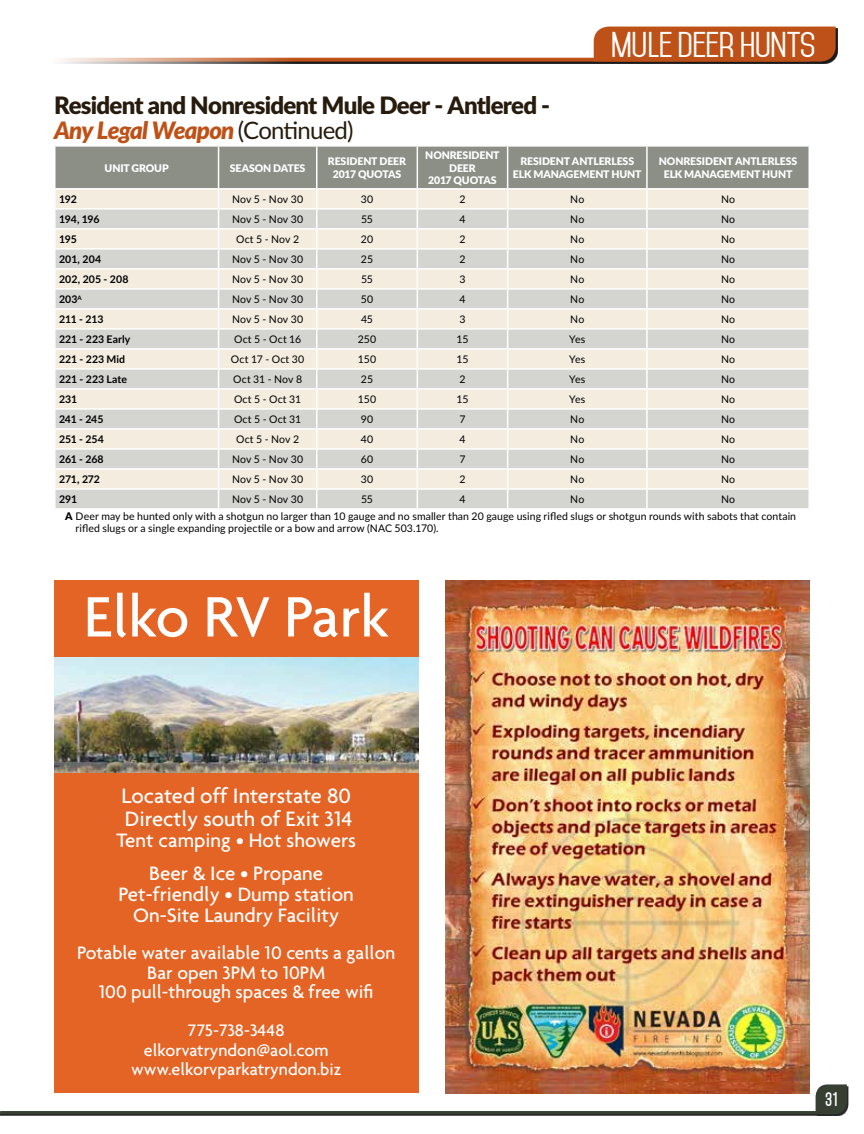
<style>
.page{position:relative;width:864px;height:1134px;background:#fff}
.page>*{position:absolute;margin:0;border:0;box-sizing:border-box;transform-origin:0 0}
.t1{font:500 61.5px "Agenda";color:#fff}
.t2{font:30.75px "Mohave";letter-spacing:-.03em;color:#fff;scale:1.15 1}
.t3{font:900 24px/25.5px "Lato";letter-spacing:-.03em;color:#261b0d}
.t4{font:500 22.5px/22.5px "Agenda";color:#fff}
.t5{font:500 21px/33.3px "Agenda";color:#fff;text-align:center}
.t6{font:500 19.5px/19.5px "Agenda";color:#fff;text-align:center}
.t7{font:500 18px/19.5px "Agenda";color:#fff;text-align:center}
.t8{font:700 16.95px "Mohave";color:#fff;scale:.95 1}
.t9{font:10.5px/17.1px "Lato";letter-spacing:.01em;color:#000}
.t10{font:900 10.5px/12.8px "Lato";letter-spacing:-.01em;color:#fff;text-align:center}
.t11{font:700 10.5px "Lato";color:#000}
.s1{font-style:italic;color:#be5117}
.s2{font-weight:400}
.s3{font-weight:900}
</style>
<div class="page">
<img style="left:446px;top:580px;width:364px;height:513px">
<div style="left:54px;top:580px;width:364px;height:514px;background:#e46425"></div>
<img style="left:54px;top:658px;width:364px;height:114px">
<svg style="left:55px;top:146px;width:754px;height:362px;background:#dbd9d1"></svg>
<hr style="left:508px;top:488px;width:139px;height:2px;background:#fff">
<hr style="left:647px;top:488px;width:163px;height:2px;background:#fff">
<hr style="left:0;top:1113px;width:819px;height:3px;background:#292829">
<hr style="left:0;top:1111px;width:818px;height:3px;background:#373e32">
<svg style="left:819px;top:1086px;width:30px;height:30px"></svg>
<svg style="left:816px;top:1084px;width:31px;height:30px"></svg>
<div style="left:0;top:29px;width:838px;height:35px;background:#000;opacity:.9"></div>
<div style="left:594px;top:27px;width:242px;height:35px;background:#be5117"></div>
<svg style="left:0;top:58px;width:810px;height:4px;background:#bf7148"></svg>
<h3 class="t3" style="left:54px;top:91px;width:498px">Resident and Nonresident Mule Deer - Antlered -<br><span class="s1">Any Legal Weapon</span> <span class="s2">(Continued)</span></h3>
<h2 class="t2" style="left:611px;top:26px;width:180px">MULE DEER HUNTS</h2>
<p class="t10" style="left:105px;top:161px;width:66px">UNIT GROUP</p>
<p class="t10" style="left:230px;top:161px;width:77px">SEASON DATES</p>
<p class="t10" style="left:328px;top:155px;width:80px">RESIDENT DEER<br>2017 QUOTAS</p>
<p class="t10" style="left:425px;top:148px;width:76px">NONRESIDENT<br>DEER<br>2017 QUOTAS</p>
<p class="t10" style="left:513px;top:155px;width:130px">RESIDENT ANTLERLESS<br>ELK MANAGEMENT HUNT</p>
<p class="t10" style="left:659px;top:155px;width:140px">NONRESIDENT ANTLERLESS<br>ELK MANAGEMENT HUNT</p>
<p class="t11" style="left:59px;top:192px;width:19px">192</p>
<p class="t9" style="left:232px;top:190px;width:73px">Nov 5 - Nov 30</p>
<p class="t9" style="left:361px;top:190px;width:14px">30</p>
<p class="t9" style="left:459px;top:190px;width:8px">2</p>
<p class="t9" style="left:570px;top:190px;width:16px">No</p>
<p class="t9" style="left:721px;top:190px;width:16px">No</p>
<p class="t11" style="left:59px;top:212px;width:42px">194, 196</p>
<p class="t9" style="left:232px;top:210px;width:73px">Nov 5 - Nov 30</p>
<p class="t9" style="left:361px;top:210px;width:13px">55</p>
<p class="t9" style="left:459px;top:210px;width:8px">4</p>
<p class="t9" style="left:570px;top:210px;width:16px">No</p>
<p class="t9" style="left:721px;top:210px;width:16px">No</p>
<p class="t11" style="left:59px;top:232px;width:19px">195</p>
<p class="t9" style="left:236px;top:230px;width:65px">Oct 5 - Nov 2</p>
<p class="t9" style="left:361px;top:230px;width:14px">20</p>
<p class="t9" style="left:459px;top:230px;width:8px">2</p>
<p class="t9" style="left:570px;top:230px;width:16px">No</p>
<p class="t9" style="left:721px;top:230px;width:16px">No</p>
<p class="t11" style="left:59px;top:252px;width:44px">201, 204</p>
<p class="t9" style="left:232px;top:250px;width:73px">Nov 5 - Nov 30</p>
<p class="t9" style="left:361px;top:250px;width:14px">25</p>
<p class="t9" style="left:459px;top:250px;width:8px">2</p>
<p class="t9" style="left:570px;top:250px;width:16px">No</p>
<p class="t9" style="left:721px;top:250px;width:16px">No</p>
<p class="t11" style="left:59px;top:272px;width:71px">202, 205 - 208</p>
<p class="t9" style="left:232px;top:270px;width:73px">Nov 5 - Nov 30</p>
<p class="t9" style="left:361px;top:270px;width:13px">55</p>
<p class="t9" style="left:459px;top:270px;width:8px">3</p>
<p class="t9" style="left:570px;top:270px;width:16px">No</p>
<p class="t9" style="left:721px;top:270px;width:16px">No</p>
<p class="t11" style="left:59px;top:292px;width:24px">203<sup>A</sup></p>
<p class="t9" style="left:232px;top:290px;width:73px">Nov 5 - Nov 30</p>
<p class="t9" style="left:361px;top:290px;width:14px">50</p>
<p class="t9" style="left:459px;top:290px;width:8px">4</p>
<p class="t9" style="left:570px;top:290px;width:16px">No</p>
<p class="t9" style="left:721px;top:290px;width:16px">No</p>
<p class="t11" style="left:59px;top:312px;width:46px">211 - 213</p>
<p class="t9" style="left:232px;top:310px;width:73px">Nov 5 - Nov 30</p>
<p class="t9" style="left:361px;top:310px;width:14px">45</p>
<p class="t9" style="left:459px;top:310px;width:8px">3</p>
<p class="t9" style="left:570px;top:310px;width:16px">No</p>
<p class="t9" style="left:721px;top:310px;width:16px">No</p>
<p class="t11" style="left:59px;top:332px;width:73px">221 - 223 Early</p>
<p class="t9" style="left:234px;top:330px;width:69px">Oct 5 - Oct 16</p>
<p class="t9" style="left:358px;top:330px;width:20px">250</p>
<p class="t9" style="left:456px;top:330px;width:14px">15</p>
<p class="t9" style="left:569px;top:330px;width:18px">Yes</p>
<p class="t9" style="left:721px;top:330px;width:16px">No</p>
<p class="t11" style="left:59px;top:352px;width:68px">221 - 223 Mid</p>
<p class="t9" style="left:231px;top:350px;width:75px">Oct 17 - Oct 30</p>
<p class="t9" style="left:358px;top:350px;width:20px">150</p>
<p class="t9" style="left:456px;top:350px;width:14px">15</p>
<p class="t9" style="left:569px;top:350px;width:18px">Yes</p>
<p class="t9" style="left:721px;top:350px;width:16px">No</p>
<p class="t11" style="left:59px;top:372px;width:70px">221 - 223 Late</p>
<p class="t9" style="left:233px;top:370px;width:71px">Oct 31 - Nov 8</p>
<p class="t9" style="left:361px;top:370px;width:14px">25</p>
<p class="t9" style="left:459px;top:370px;width:8px">2</p>
<p class="t9" style="left:569px;top:370px;width:18px">Yes</p>
<p class="t9" style="left:721px;top:370px;width:16px">No</p>
<p class="t11" style="left:59px;top:392px;width:20px">231</p>
<p class="t9" style="left:234px;top:390px;width:69px">Oct 5 - Oct 31</p>
<p class="t9" style="left:358px;top:390px;width:20px">150</p>
<p class="t9" style="left:456px;top:390px;width:14px">15</p>
<p class="t9" style="left:569px;top:390px;width:18px">Yes</p>
<p class="t9" style="left:721px;top:390px;width:16px">No</p>
<p class="t11" style="left:59px;top:412px;width:46px">241 - 245</p>
<p class="t9" style="left:234px;top:410px;width:69px">Oct 5 - Oct 31</p>
<p class="t9" style="left:361px;top:410px;width:14px">90</p>
<p class="t9" style="left:459px;top:410px;width:8px">7</p>
<p class="t9" style="left:570px;top:410px;width:16px">No</p>
<p class="t9" style="left:721px;top:410px;width:16px">No</p>
<p class="t11" style="left:59px;top:432px;width:46px">251 - 254</p>
<p class="t9" style="left:236px;top:430px;width:65px">Oct 5 - Nov 2</p>
<p class="t9" style="left:361px;top:430px;width:14px">40</p>
<p class="t9" style="left:459px;top:430px;width:8px">4</p>
<p class="t9" style="left:570px;top:430px;width:16px">No</p>
<p class="t9" style="left:721px;top:430px;width:16px">No</p>
<p class="t11" style="left:59px;top:452px;width:46px">261 - 268</p>
<p class="t9" style="left:232px;top:450px;width:73px">Nov 5 - Nov 30</p>
<p class="t9" style="left:361px;top:450px;width:14px">60</p>
<p class="t9" style="left:459px;top:450px;width:8px">7</p>
<p class="t9" style="left:570px;top:450px;width:16px">No</p>
<p class="t9" style="left:721px;top:450px;width:16px">No</p>
<p class="t11" style="left:59px;top:472px;width:43px">271, 272</p>
<p class="t9" style="left:232px;top:470px;width:73px">Nov 5 - Nov 30</p>
<p class="t9" style="left:361px;top:470px;width:14px">30</p>
<p class="t9" style="left:459px;top:470px;width:8px">2</p>
<p class="t9" style="left:570px;top:470px;width:16px">No</p>
<p class="t9" style="left:721px;top:470px;width:16px">No</p>
<p class="t11" style="left:59px;top:492px;width:20px">291</p>
<p class="t9" style="left:232px;top:490px;width:73px">Nov 5 - Nov 30</p>
<p class="t9" style="left:361px;top:490px;width:13px">55</p>
<p class="t9" style="left:459px;top:490px;width:8px">4</p>
<p class="t9" style="left:570px;top:490px;width:16px">No</p>
<p class="t9" style="left:65px;top:490px;width:732px;text-indent:656px">No<br><span class="s3">A</span> Deer may be hunted only with a shotgun no larger than 10 gauge and no smaller than 20 gauge using rifled slugs or shotgun rounds with sabots that contain</p>
<p class="t9" style="left:76px;top:519px;width:365px">rifled slugs or a single expanding projectile or a bow and arrow (NAC 503.170).</p>
<h1 class="t1" style="left:84px;top:579px;width:306px">Elko RV Park</h1>
<h3 class="t4" style="left:121px;top:784px;width:233px">Located off Interstate 80<br>Directly south of Exit 314</h3>
<h3 class="t5" style="left:116px;top:823px;width:241px">Tent camping • Hot showers<br>Beer &amp; Ice • Propane</h3>
<h3 class="t5" style="left:119px;top:883px;width:237px;line-height:21px">Pet-friendly • Dump station<br>On-Site Laundry Facility</h3>
<h3 class="t6" style="left:77px;top:943px;width:320px">Potable water available 10 cents a gallon<br>Bar open 3PM to 10PM<br>100 pull-through spaces &amp; free wifi</h3>
<h3 class="t7" style="left:131px;top:1020px;width:212px">775-738-3448 elkorvatryndon@aol.com www.elkorvparkatryndon.biz</h3>
<h3 class="t8" style="left:825px;top:1089px;width:14px">31</h3>
</div>
